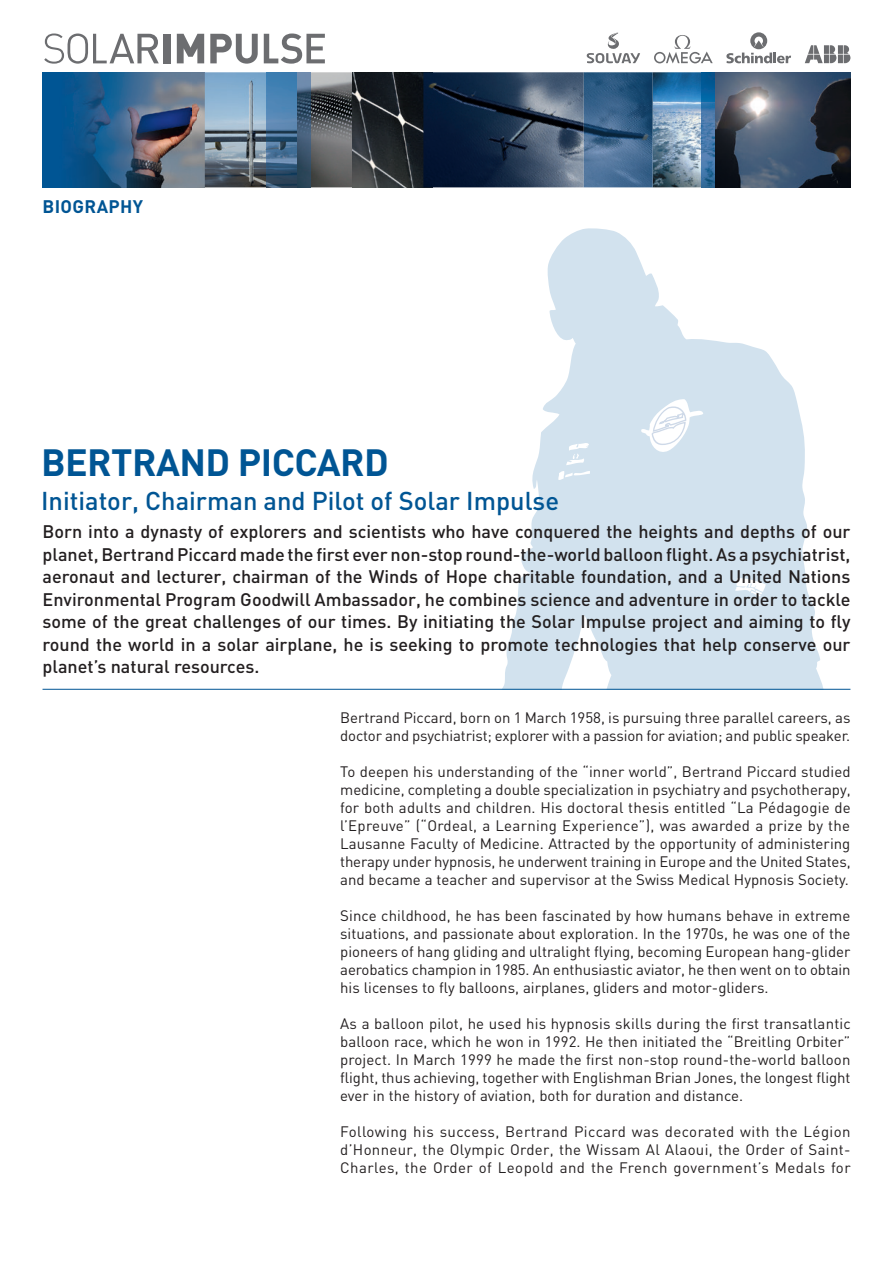
<style>
.page{position:relative;width:893px;height:1263px;background:#fff}
.page>*{position:absolute;margin:0;border:0;box-sizing:border-box;transform-origin:0 0}
.t1{font:700 37.5px "DIN";letter-spacing:-.015em;color:#005594}
.t2{font:500 25.5px "DIN";color:#005594}
.t3{font:500 18px/22.5px "DIN";color:#231f20;text-align:justify}
.t4{font:700 18px "DIN";letter-spacing:.02em;color:#005594}
.t5{font:15px/18px "DIN";color:#231f20;text-align:justify}
</style>
<div class="page">
<svg style="left:264px;top:34px;width:61px;height:30px"></svg>
<svg style="left:210px;top:34px;width:48px;height:30px"></svg>
<svg style="left:177px;top:34px;width:27px;height:29px"></svg>
<div style="left:163px;top:34px;width:8px;height:29px;background:#6c6d70"></div>
<svg style="left:44px;top:34px;width:115px;height:30px"></svg>
<svg style="left:654px;top:35px;width:59px;height:28px"></svg>
<svg style="left:587px;top:32px;width:53px;height:31px"></svg>
<svg style="left:726px;top:32px;width:65px;height:31px"></svg>
<svg style="left:805px;top:45px;width:45px;height:18px"></svg>
<img style="left:311px;top:72px;width:112px;height:115px">
<img style="left:423px;top:72px;width:427px;height:115px">
<img style="left:191px;top:72px;width:120px;height:115px">
<img style="left:702px;top:72px;width:12px;height:115px">
<img style="left:43px;top:72px;width:148px;height:115px">
<img style="left:584px;top:72px;width:69px;height:115px">
<svg style="left:492px;top:228px;width:359px;height:462px;fill:#d2e2ee"></svg>
<svg style="left:651px;top:403px;width:36px;height:46px"></svg>
<hr style="left:43px;top:689px;width:807px;height:1px;background:#005594">
<p class="t4" style="left:43px;top:195px;width:102px">BIOGRAPHY</p>
<h1 class="t1" style="left:41px;top:437px;width:349px">BERTRAND PICCARD</h1>
<h2 class="t2" style="left:41px;top:485px;width:520px">Initiator, Chairman and Pilot of Solar Impulse</h2>
<p class="t3" style="left:43px;top:520px;width:809px">Born into a dynasty of explorers and scientists who have conquered the heights and depths of our planet, Bertrand Piccard made the first ever non-stop round-the-world balloon flight. As a psychiatrist, aeronaut and lecturer, chairman of the Winds of Hope charitable foundation, and a United Nations Environmental Program Goodwill Ambassador, he combines science and adventure in order to tackle some of the great challenges of our times. By initiating the Solar Impulse project and aiming to fly round the world in a solar airplane, he is seeking to promote technologies that help conserve our planet’s natural resources.</p>
<p class="t5" style="left:340px;top:709px;width:512px">Bertrand Piccard, born on 1 March 1958, is pursuing three parallel careers, as doctor and psychiatrist; explorer with a passion for aviation; and public speaker.</p>
<p class="t5" style="left:340px;top:763px;width:512px">To deepen his understanding of the “inner world”, Bertrand Piccard studied medicine, completing a double specialization in psychiatry and psychotherapy, for both adults and children. His doctoral thesis entitled “La Pédagogie de l’Epreuve” (“Ordeal, a Learning Experience”), was awarded a prize by the Lausanne Faculty of Medicine. Attracted by the opportunity of administering therapy under hypnosis, he underwent training in Europe and the United States, and became a teacher and supervisor at the Swiss Medical Hypnosis Society.</p>
<p class="t5" style="left:340px;top:907px;width:512px">Since childhood, he has been fascinated by how humans behave in extreme situations, and passionate about exploration. In the 1970s, he was one of the pioneers of hang gliding and ultralight flying, becoming European hang-glider aerobatics champion in 1985. An enthusiastic aviator, he then went on to obtain his licenses to fly balloons, airplanes, gliders and motor-gliders.</p>
<p class="t5" style="left:340px;top:1015px;width:512px">As a balloon pilot, he used his hypnosis skills during the first transatlantic balloon race, which he won in 1992. He then initiated the “Breitling Orbiter” project. In March 1999 he made the first non-stop round-the-world balloon flight, thus achieving, together with Englishman Brian Jones, the longest flight ever in the history of aviation, both for duration and distance.</p>
<p class="t5" style="left:340px;top:1123px;width:512px">Following his success, Bertrand Piccard was decorated with the Légion d’Honneur, the Olympic Order, the Wissam Al Alaoui, the Order of Saint-Charles, the Order of Leopold and the French government’s Medals for</p>
</div>
